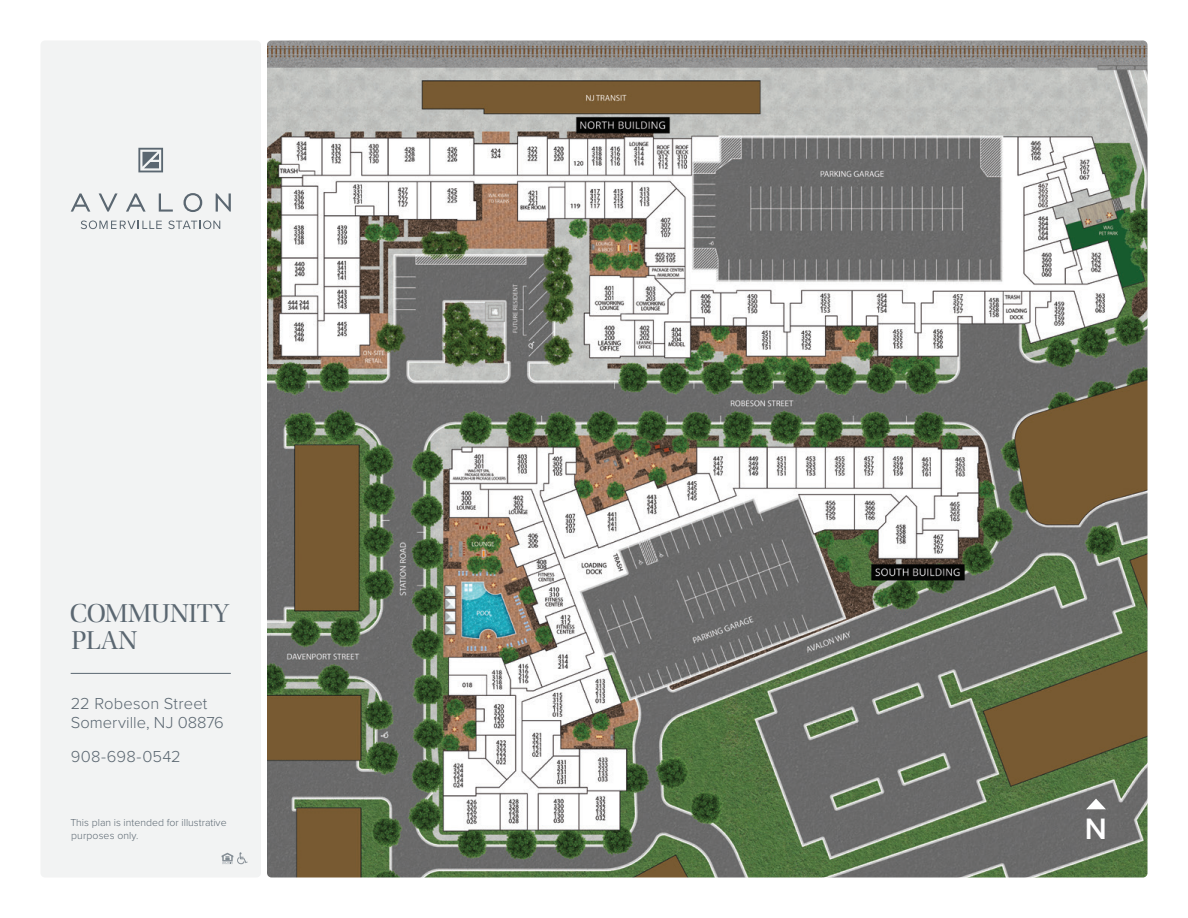
<style>
.page{position:relative;width:1188px;height:918px;background:#fff}
.page>*{position:absolute;margin:0;border:0;box-sizing:border-box;transform-origin:0 0}
.t1{font:600 30.6px "Proxima Nova";color:#fff}
.t2{font:27px/27px "Utopia Std Disp";color:#5b6771}
.t3{font:300 16.5px/19.5px "Proxima Nova";letter-spacing:.005em;color:#5b6771}
.t4{font:300 10.5px/13.5px "Proxima Nova";color:#5b6771}
</style>
<div class="page">
<div style="left:40px;top:40px;width:221px;height:838px;background:#f2f3f3;border-radius:4px"></div>
<svg style="left:138px;top:148px;width:25px;height:24px"></svg>
<svg style="left:71px;top:193px;width:160px;height:19px"></svg>
<svg style="left:81px;top:221px;width:81px;height:8px"></svg>
<svg style="left:168px;top:221px;width:52px;height:8px"></svg>
<img style="left:267px;top:40px;width:881px;height:838px">
<svg style="left:1086px;top:799px;width:20px;height:10px"></svg>
<svg style="left:222px;top:852px;width:26px;height:13px"></svg>
<hr style="left:71px;top:673px;width:160px;height:1px;background:#5b6771">
<h2 class="t2" style="left:70px;top:601px;width:160px">COMMUNITY<br>PLAN</h2>
<h3 class="t3" style="left:71px;top:692px;width:155px">22 Robeson Street<br>Somerville, NJ 08876</h3>
<h3 class="t3" style="left:71px;top:746px;width:112px">908-698-0542</h3>
<p class="t4" style="left:70px;top:815px;width:158px">This plan is intended for illustrative purposes only.</p>
<h1 class="t1" style="left:1085px;top:806px;width:24px">N</h1>
</div>
